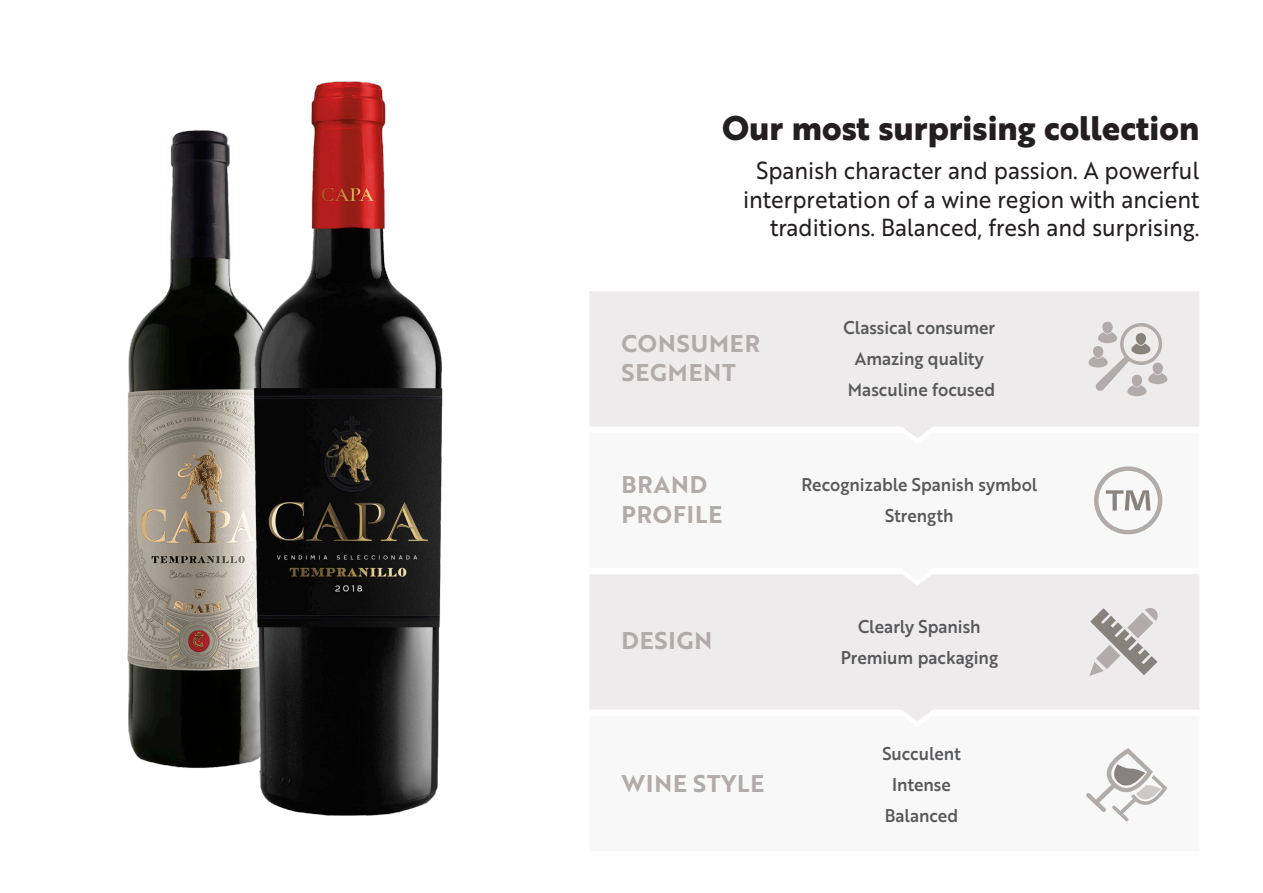
<style>
.page{position:relative;width:1263px;height:893px;background:#fff}
.page>*{position:absolute;margin:0;border:0;box-sizing:border-box;transform-origin:0 0}
.TAG-BRAND{font:700 33.15px "Brother 1816 Extra";color:#231f20}
.CREATIVE-BRAND{font:24px/28.5px "Brother 1816 Regular";color:#231f20;text-align:right;scale:.93 1}
.t1{font:23.55px/29.4px "Brother 1816 Bold";letter-spacing:.04em;color:#b1aba9}
.DATA-BRAND{font:18px "Brother 1816 Medium";color:#57585a;scale:.94 1}
</style>
<div class="page">
<div style="left:590px;top:291px;width:609px;height:142px;background:#edebeb"></div>
<svg style="left:911px;top:433px;width:252px;height:102px"></svg>
<div style="left:590px;top:574px;width:609px;height:142px;background:#edebeb"></div>
<svg style="left:1088px;top:321px;width:80px;height:75px;background:#d7d4d3"></svg>
<svg style="left:1089px;top:607px;width:69px;height:69px;background:#c7c4c2"></svg>
<svg style="left:1106px;top:490px;width:44px;height:20px"></svg>
<div style="left:1094px;top:466px;width:68px;height:68px;border:4px solid #b1aba9;border-radius:50%"></div>
<svg style="left:1086px;top:748px;width:81px;height:73px"></svg>
<img style="left:127px;top:303px;width:32px;height:462px">
<img style="left:159px;top:81px;width:284px;height:735px">
<p class="TAG-BRAND" style="left:722px;top:102px;width:479px">Our most surprising collection</p>
<p class="CREATIVE-BRAND" style="left:743px;top:155px;width:492px">Spanish character and passion. A powerful interpretation of a wine region with ancient traditions. Balanced, fresh and surprising.</p>
<h3 class="t1" style="left:621px;top:328px;width:140px">CONSUMER<br>SEGMENT</h3>
<h3 class="t1" style="left:621px;top:469px;width:102px">BRAND<br>PROFILE</h3>
<h3 class="t1" style="left:621px;top:625px;width:92px">DESIGN</h3>
<h3 class="t1" style="left:621px;top:768px;width:145px">WINE STYLE</h3>
<p class="DATA-BRAND" style="left:843px;top:314px;width:163px">Classical consumer</p>
<p class="DATA-BRAND" style="left:855px;top:345px;width:139px">Amazing quality</p>
<p class="DATA-BRAND" style="left:848px;top:376px;width:158px">Masculine focused</p>
<p class="DATA-BRAND" style="left:801px;top:471px;width:252px">Recognizable Spanish symbol</p>
<p class="DATA-BRAND" style="left:885px;top:502px;width:74px">Strength</p>
<p class="DATA-BRAND" style="left:858px;top:613px;width:132px">Clearly Spanish</p>
<p class="DATA-BRAND" style="left:841px;top:644px;width:169px">Premium packaging</p>
<p class="DATA-BRAND" style="left:882px;top:740px;width:85px">Succulent</p>
<p class="DATA-BRAND" style="left:892px;top:771px;width:64px">Intense</p>
<p class="DATA-BRAND" style="left:885px;top:802px;width:80px">Balanced</p>
</div>
